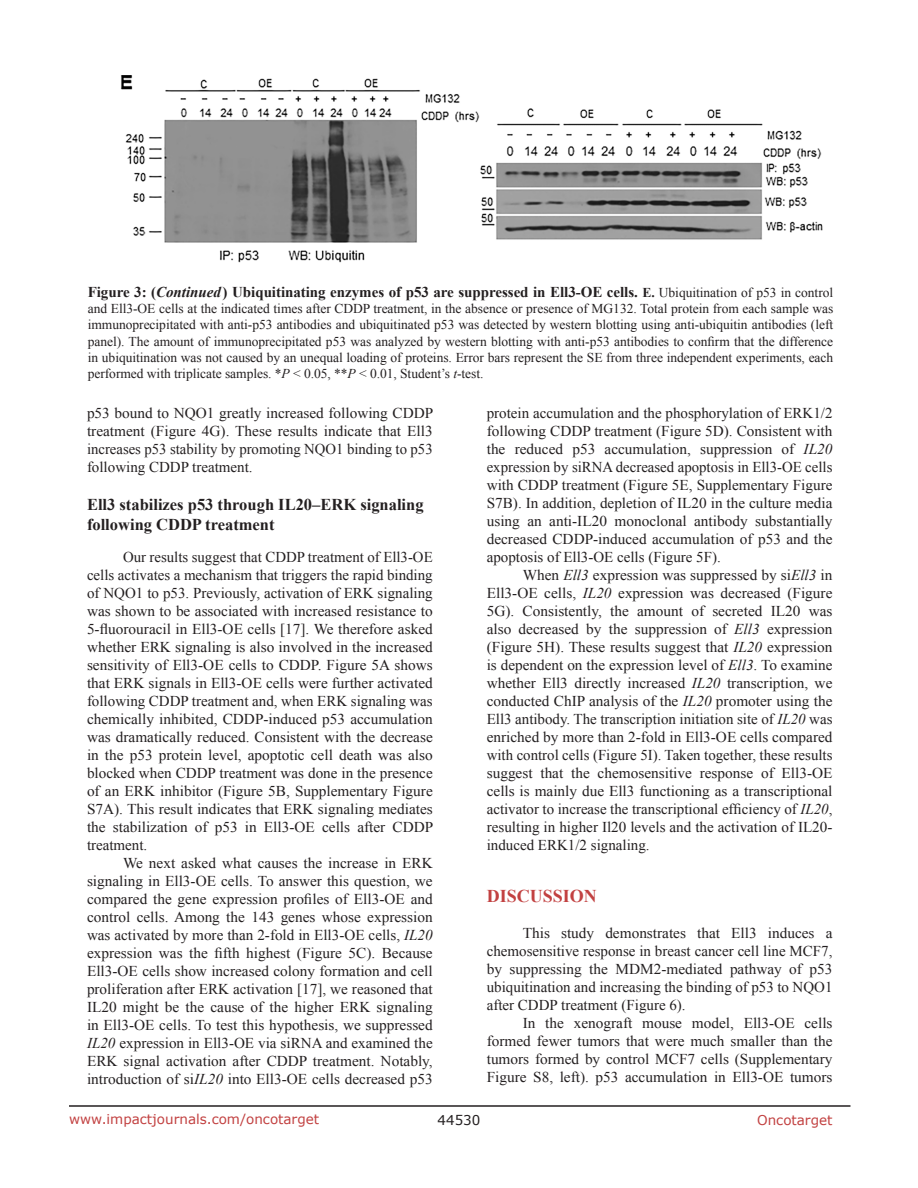
<style>
.page{position:relative;width:918px;height:1188px;background:#fff}
.page>*{position:absolute;margin:0;border:0;box-sizing:border-box;transform-origin:0 0}
.Heading{font:700 18px "Times New Roman";color:#c24141}
.SubHeading{font:700 16.5px/19.8px "Times New Roman";color:#231f20}
.BodyText{font:15px/18px "Times New Roman";color:#231f20;text-align:justify}
.FigureText{font:700 15px "Times New Roman";letter-spacing:-.005em;color:#231f20}
.FigureText-2{font:13.5px/16.2px "Times New Roman";letter-spacing:-.005em;color:#231f20;text-align:justify}
.t1{font:13.5px "Verdana";color:#c24141}
.t2{font:13.5px "Verdana";color:#231f20}
.s1{font-style:italic}
.s2{font-size:13.5px}
.s3{font-weight:400;font-size:13.5px}
</style>
<div class="page">
<hr style="left:69px;top:1105px;width:781px;height:2px;background:#231f20">
<img style="left:120px;top:76px;width:703px;height:187px">
<p class="FigureText" style="left:88px;top:282px;width:747px">Figure 3: (<span class="s1">Continued</span>) Ubiquitinating enzymes of p53 are suppressed in Ell3-OE cells. <span class="s2">E.</span> <span class="s3">Ubiquitination of p53 in control</span></p>
<p class="FigureText-2" style="left:88px;top:300px;width:747px">and Ell3-OE cells at the indicated times after CDDP treatment, in the absence or presence of MG132. Total protein from each sample was immunoprecipitated with anti-p53 antibodies and ubiquitinated p53 was detected by western blotting using anti-ubiquitin antibodies (left panel). The amount of immunoprecipitated p53 was analyzed by western blotting with anti-p53 antibodies to confirm that the difference in ubiquitination was not caused by an unequal loading of proteins. Error bars represent the SE from three independent experiments, each performed with triplicate samples. *<span class="s1">P</span> &lt; 0.05, **<span class="s1">P</span> &lt; 0.01, Student’s <span class="s1">t</span>-test.</p>
<p class="BodyText" style="left:87px;top:404px;width:348px">p53 bound to NQO1 greatly increased following CDDP treatment (Figure 4G). These results indicate that Ell3 increases p53 stability by promoting NQO1 binding to p53 following CDDP treatment.</p>
<p class="SubHeading" style="left:87px;top:494px;width:338px">Ell3 stabilizes p53 through IL20–ERK signaling following CDDP treatment</p>
<p class="BodyText" style="left:87px;top:547px;width:348px;text-indent:36px">Our results suggest that CDDP treatment of Ell3-OE cells activates a mechanism that triggers the rapid binding of NQO1 to p53. Previously, activation of ERK signaling was shown to be associated with increased resistance to 5-fluorouracil in Ell3-OE cells [17]. We therefore asked whether ERK signaling is also involved in the increased sensitivity of Ell3-OE cells to CDDP. Figure 5A shows that ERK signals in Ell3-OE cells were further activated following CDDP treatment and, when ERK signaling was chemically inhibited, CDDP-induced p53 accumulation was dramatically reduced. Consistent with the decrease in the p53 protein level, apoptotic cell death was also blocked when CDDP treatment was done in the presence of an ERK inhibitor (Figure 5B, Supplementary Figure S7A). This result indicates that ERK signaling mediates the stabilization of p53 in Ell3-OE cells after CDDP treatment.</p>
<p class="BodyText" style="left:87px;top:853px;width:347px;text-indent:36px">We next asked what causes the increase in ERK signaling in Ell3-OE cells. To answer this question, we compared the gene expression profiles of Ell3-OE and control cells. Among the 143 genes whose expression was activated by more than 2-fold in Ell3-OE cells, <span class="s1">IL20 </span>expression was the fifth highest (Figure 5C). Because Ell3-OE cells show increased colony formation and cell proliferation after ERK activation [17], we reasoned that IL20 might be the cause of the higher ERK signaling in Ell3-OE cells. To test this hypothesis, we suppressed <span class="s1">IL20</span> expression in Ell3-OE via siRNA and examined the ERK signal activation after CDDP treatment. Notably, introduction of si<span class="s1">IL20</span> into Ell3-OE cells decreased p53</p>
<p class="BodyText" style="left:487px;top:404px;width:347px">protein accumulation and the phosphorylation of ERK1/2 following CDDP treatment (Figure 5D). Consistent with the reduced p53 accumulation, suppression of <span class="s1">IL20 </span>expression by siRNA decreased apoptosis in Ell3-OE cells with CDDP treatment (Figure 5E, Supplementary Figure S7B). In addition, depletion of IL20 in the culture media using an anti-IL20 monoclonal antibody substantially decreased CDDP-induced accumulation of p53 and the apoptosis of Ell3-OE cells (Figure 5F).</p>
<p class="BodyText" style="left:487px;top:566px;width:347px;text-indent:36px">When <span class="s1">Ell3</span> expression was suppressed by si<span class="s1">Ell3</span> in Ell3-OE cells, <span class="s1">IL20</span> expression was decreased (Figure 5G). Consistently, the amount of secreted IL20 was also decreased by the suppression of <span class="s1">Ell3</span> expression (Figure 5H). These results suggest that <span class="s1">IL20</span> expression is dependent on the expression level of <span class="s1">Ell3</span>. To examine whether Ell3 directly increased <span class="s1">IL20</span> transcription, we conducted ChIP analysis of the <span class="s1">IL20</span> promoter using the Ell3 antibody. The transcription initiation site of <span class="s1">IL20</span> was enriched by more than 2-fold in Ell3-OE cells compared with control cells (Figure 5I). Taken together, these results suggest that the chemosensitive response of Ell3-OE cells is mainly due Ell3 functioning as a transcriptional activator to increase the transcriptional efficiency of <span class="s1">IL20</span>, resulting in higher Il20 levels and the activation of IL20- induced ERK1/2 signaling.</p>
<p class="Heading" style="left:487px;top:884px;width:112px">DISCUSSION</p>
<p class="BodyText" style="left:487px;top:924px;width:347px;text-indent:36px">This study demonstrates that Ell3 induces a chemosensitive response in breast cancer cell line MCF7, by suppressing the MDM2-mediated pathway of p53 ubiquitination and increasing the binding of p53 to NQO1 after CDDP treatment (Figure 6).</p>
<p class="BodyText" style="left:487px;top:1014px;width:347px;text-indent:36px">In the xenograft mouse model, Ell3-OE cells formed fewer tumors that were much smaller than the tumors formed by control MCF7 cells (Supplementary Figure S8, left). p53 accumulation in Ell3-OE tumors</p>
<p class="t1" style="left:69px;top:1110px;width:252px">www.impactjournals.com/oncotarget</p>
<p class="t2" style="left:438px;top:1111px;width:44px">44530</p>
<p class="t1" style="left:757px;top:1111px;width:77px">Oncotarget</p>
</div>
